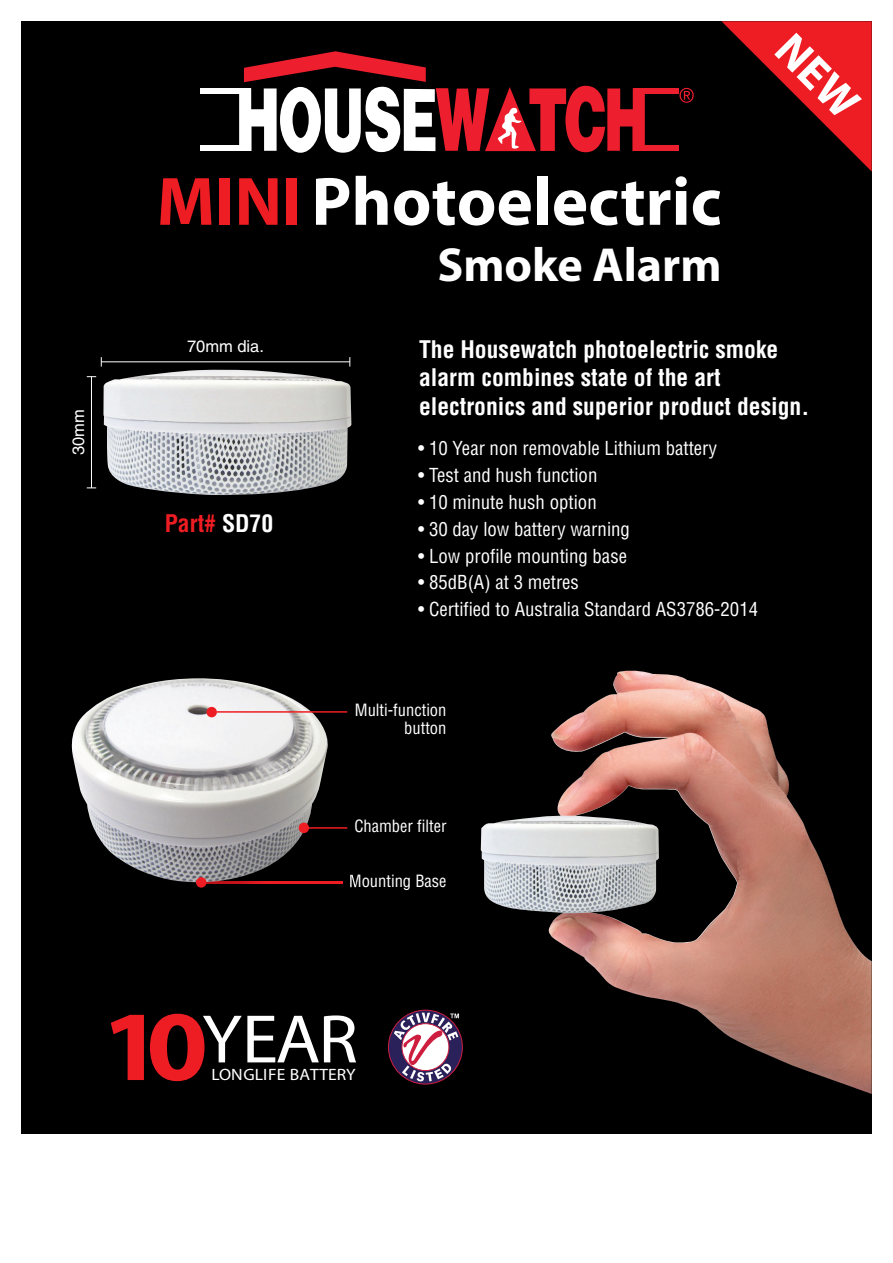
<style>
.page{position:relative;width:893px;height:1263px;background:#fff}
.page>*{position:absolute;margin:0;border:0;box-sizing:border-box;transform-origin:0 0}
.t1{font:69.15px "Myriad Pro";color:#fff;scale:1.07 1}
.t2{font:700 69px "Myriad Pro";color:#fff}
.t3{font:700 48px "Myriad Pro";color:#fff}
.t4{font:700 condensed 23.7px/28.3px "Helvetica";color:#fff}
.t5{font:700 condensed 23.7px "Helvetica";color:#ee1d23}
.t6{font:condensed 18.75px "Helvetica";color:#fff}
.t7{font:condensed 16.5px/18.3px "Helvetica";color:#fff;text-align:right}
.t8{font:16.5px "Myriad Pro";color:#fff;scale:1.07 1}
.t9{font:16.5px "Helvetica";color:#fff}
.s1{color:#ee1d23}
.s2{color:#fff}
.s3{font-weight:700;font-size:100.35px;color:#ee1d23}
</style>
<div class="page">
<div style="left:21px;top:21px;width:851px;height:1113px;background:#000"></div>
<div style="left:633px;top:88px;width:45px;height:6px;background:#ed1e2d"></div>
<div style="left:633px;top:145px;width:45px;height:6px;background:#ed1e2d"></div>
<div style="left:200px;top:88px;width:51px;height:6px;background:#fff"></div>
<div style="left:200px;top:145px;width:51px;height:6px;background:#fff"></div>
<svg style="left:679px;top:88px;width:15px;height:15px"></svg>
<svg style="left:239px;top:51px;width:406px;height:102px"></svg>
<img style="left:87px;top:357px;width:265px;height:132px">
<img style="left:103px;top:369px;width:248px;height:127px">
<hr style="left:101px;top:361px;width:249px;height:1px;background:#fff">
<hr style="left:91px;top:377px;width:1px;height:111px;background:#fff">
<img style="left:481px;top:670px;width:391px;height:424px">
<svg style="left:388px;top:1010px;width:74px;height:74px"></svg>
<div style="left:388px;top:1010px;width:75px;height:74px;border:1px solid #cd1e40;border-radius:50%"></div>
<svg style="left:394px;top:1013px;width:65px;height:69px;background:#947992"></svg>
<img style="left:350px;top:875px;width:6px;height:13px">
<img style="left:329px;top:882px;width:13px;height:1px">
<img style="left:71px;top:678px;width:258px;height:206px">
<hr style="left:307px;top:827px;width:40px;height:2px;background:#ee1d23">
<div style="left:299px;top:823px;width:10px;height:10px;background:#ee1d23;border-radius:50%"></div>
<hr style="left:217px;top:711px;width:130px;height:2px;background:#ee1d23">
<div style="left:206px;top:707px;width:11px;height:10px;background:#ee1d23;border-radius:50%"></div>
<div style="left:196px;top:877px;width:10px;height:11px;background:#ee1d23;border-radius:50%"></div>
<svg style="left:721px;top:21px;width:151px;height:151px"></svg>
<p class="t9" style="left:72px;top:455px;width:47px;rotate:-90deg">30mm</p>
<h2 class="t2" style="left:157px;top:161px;width:566px"><span class="s1">MINI</span>Photoelectric</h2>
<h3 class="t3" style="left:438px;top:236px;width:285px">Smoke Alarm</h3>
<p class="t9" style="left:187px;top:340px;width:79px">70mm dia.</p>
<p class="t5" style="left:165px;top:511px;width:110px">Part# <span class="s2">SD70</span></p>
<p class="t4" style="left:419px;top:336px;width:392px">The Housewatch photoelectric smoke alarm combines state of the art electronics and superior product design.</p>
<p class="t6" style="left:418px;top:441px;width:301px">• 10 Year non removable Lithium battery</p>
<p class="t6" style="left:418px;top:468px;width:181px">• Test and hush function</p>
<p class="t6" style="left:418px;top:495px;width:180px">• 10 minute hush option</p>
<p class="t6" style="left:418px;top:522px;width:213px">• 30 day low battery warning</p>
<p class="t6" style="left:418px;top:548px;width:210px">• Low profile mounting base</p>
<p class="t6" style="left:418px;top:575px;width:162px">• 85dB(A) at 3 metres</p>
<p class="t6" style="left:418px;top:602px;width:342px">• Certified to Australia Standard AS3786-2014</p>
<p class="t7" style="left:355px;top:702px;width:93px">Multi-function button</p>
<p class="t7" style="left:354px;top:818px;width:94px">Chamber filter</p>
<p class="t7" style="left:349px;top:873px;width:99px">Mounting Base</p>
<h1 class="t1" style="left:101px;top:998px;width:241px"><span class="s3">10</span>YEAR</h1>
<p class="t8" style="left:212px;top:1064px;width:136px">LONGLIFE BATTERY</p>
</div>
